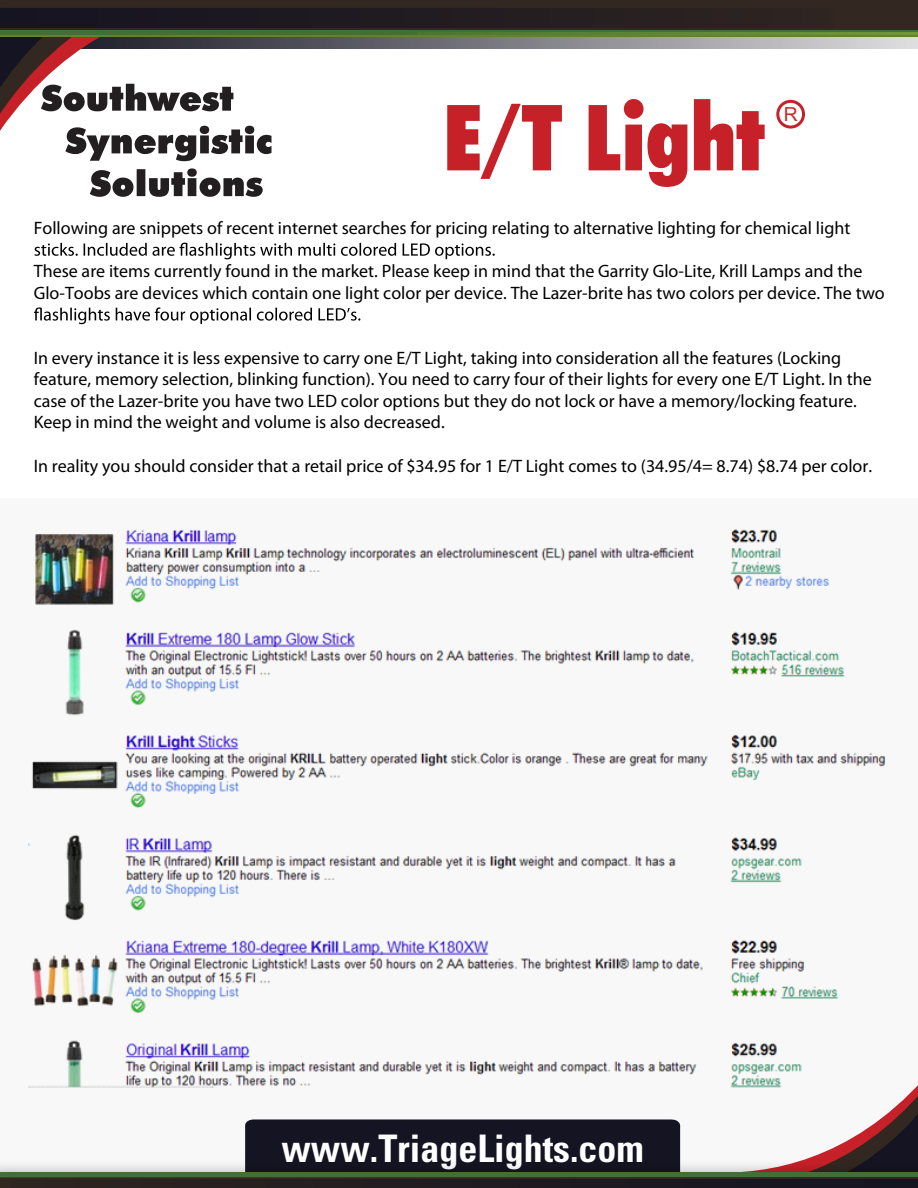
<style>
.page{position:relative;width:918px;height:1188px;background:#fff}
.page>*{position:absolute;margin:0;border:0;box-sizing:border-box;transform-origin:0 0}
.t1{font:900 condensed 91.65px "Futura BT";color:#c62128}
.t2{font:700 condensed 37.95px "Univers LT Std";color:#fff}
.t3{font:19.35px "Arial";color:#c32c2a}
.t4{font:18px/21.6px "Myriad Pro";color:#000}
</style>
<div class="page">
<div style="left:0;top:499px;width:918px;height:689px;background:#f8f8f8"></div>
<img style="left:28px;top:529px;width:858px;height:559px">
<div style="left:245px;top:1119px;width:430px;height:35px;background:#151422"></div>
<svg style="left:675px;top:962px;width:211px;height:192px"></svg>
<svg style="left:679px;top:970px;width:21px;height:184px"></svg>
<svg style="left:700px;top:967px;width:218px;height:187px"></svg>
<img style="left:0;top:1154px;width:918px;height:19px">
<svg style="left:0;top:1173px;width:918px;height:5px"></svg>
<div style="left:0;top:1178px;width:918px;height:10px;background:#332821"></div>
<div style="left:10px;top:1179px;width:908px;height:9px;background:#211c21"></div>
<svg style="left:255px;top:38px;width:663px;height:10px;background:#8f8e95"></svg>
<svg style="left:221px;top:38px;width:26px;height:222px"></svg>
<svg style="left:0;top:38px;width:221px;height:205px"></svg>
<img style="left:0;top:34px;width:918px;height:4px">
<div style="left:0;top:6px;width:918px;height:28px;background:linear-gradient(to right,#436f37,#436f37)"></div>
<div style="left:0;top:0;width:918px;height:29px;background:#332821"></div>
<div style="left:0;top:8px;width:834px;height:20px;background:#211c21"></div>
<svg style="left:417px;top:32px;width:501px;height:3px;background:#5e8636"></svg>
<hr style="left:0;top:35px;width:918px;height:2px;background:#61832d">
<hr style="left:0;top:1173px;width:791px;height:4px;background:#436f37">
<hr style="left:151px;top:1172px;width:767px;height:1px;background:#436f37">
<svg style="left:90px;top:168px;width:173px;height:29px"></svg>
<svg style="left:65px;top:126px;width:206px;height:35px"></svg>
<svg style="left:41px;top:84px;width:192px;height:27px"></svg>
<svg style="left:34px;top:243px;width:461px;height:16px"></svg>
<svg style="left:34px;top:307px;width:326px;height:17px"></svg>
<div style="left:776px;top:100px;width:29px;height:29px;border:3px solid #c4222a;border-radius:50%"></div>
<h1 class="t1" style="left:444px;top:82px;width:323px">E/T Light</h1>
<p class="t4" style="left:34px;top:217px;width:818px">Following are snippets of recent internet searches for pricing relating to alternative lighting for chemical light</p>
<p class="t4" style="left:34px;top:260px;width:853px">These are items currently found in the market. Please keep in mind that the Garrity Glo-Lite, Krill Lamps and the<br>Glo-Toobs are devices which contain one light color per device. The Lazer-brite has two colors per device. The two</p>
<p class="t3" style="left:784px;top:102px;width:15px">R</p>
<p class="t4" style="left:34px;top:347px;width:839px">In every instance it is less expensive to carry one E/T Light, taking into consideration all the features (Locking feature, memory selection, blinking function). You need to carry four of their lights for every one E/T Light. In the case of the Lazer-brite you have two LED color options but they do not lock or have a memory/locking feature.<br>Keep in mind the weight and volume is also decreased.</p>
<p class="t4" style="left:34px;top:455px;width:840px">In reality you should consider that a retail price of $34.95 for 1 E/T Light comes to (34.95/4= 8.74) $8.74 per color.</p>
<h2 class="t2" style="left:281px;top:1125px;width:364px">www.TriageLights.com</h2>
</div>
